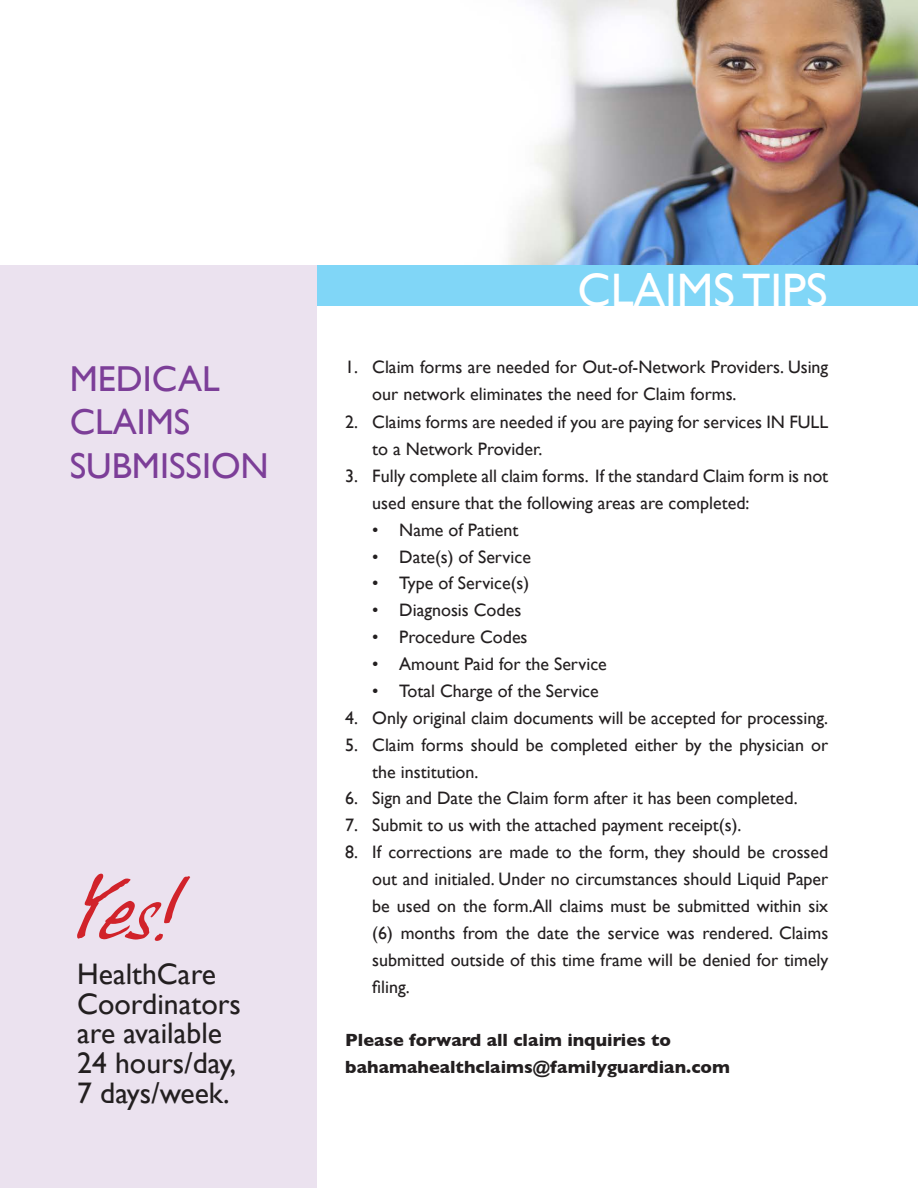
<style>
.page{position:relative;width:918px;height:1188px;background:#fff}
.page>*{position:absolute;margin:0;border:0;box-sizing:border-box;transform-origin:0 0}
.t1{font:italic 96px "Juergen";color:#d1232a}
.t2{font:46.95px "Gill Sans";color:#fff}
.t3{font:36px/43.2px "Gill Sans";color:#7c3e98}
.t4{font:29.7px "Gill Sans";color:#231f20}
.t5{font:18px/26.8px "Gill Sans";color:#231f20}
.t6{font:700 18px "Gill Sans";color:#231f20}
</style>
<div class="page">
<div style="left:0;top:264px;width:317px;height:924px;background:#ebe2ef"></div>
<div style="left:318px;top:253px;width:600px;height:53px;background:#80d6f7"></div>
<img style="left:318px;top:0;width:600px;height:264px">
<p class="t3" style="left:70px;top:357px;width:201px">MEDICAL<br>CLAIMS<br>SUBMISSION</p>
<p class="t1" style="left:77px;top:849px;width:106px">Yes!</p>
<p class="t4" style="left:77px;top:956px;width:140px">HealthCare</p>
<p class="t4" style="left:77px;top:986px;width:165px">Coordinators</p>
<p class="t4" style="left:77px;top:1016px;width:146px">are available</p>
<p class="t4" style="left:77px;top:1046px;width:161px">24 hours/day,</p>
<p class="t4" style="left:77px;top:1075px;width:154px">7 days/week.</p>
<p class="t2" style="left:578px;top:263px;width:252px">CLAIMS TIPS</p>
<p class="t5" style="left:372px;top:353px;width:458px;text-indent:-27px">1. Claim forms are needed for Out-of-Network Providers. Using our network eliminates the need for Claim forms.</p>
<p class="t5" style="left:372px;top:408px;width:457px;text-indent:-27px">2. Claims forms are needed if you are paying for services IN FULL to a Network Provider.</p>
<p class="t5" style="left:372px;top:462px;width:457px;text-indent:-27px">3. Fully complete all claim forms. If the standard Claim form is not used ensure that the following areas are completed:</p>
<p class="t5" style="left:372px;top:516px;width:148px">• Name of Patient</p>
<p class="t5" style="left:372px;top:543px;width:160px">• Date(s) of Service</p>
<p class="t5" style="left:372px;top:570px;width:158px">• Type of Service(s)</p>
<p class="t5" style="left:372px;top:597px;width:150px">• Diagnosis Codes</p>
<p class="t5" style="left:372px;top:623px;width:157px">• Procedure Codes</p>
<p class="t5" style="left:372px;top:650px;width:236px">• Amount Paid for the Service</p>
<p class="t5" style="left:372px;top:677px;width:228px">• Total Charge of the Service</p>
<p class="t5" style="left:345px;top:704px;width:484px">4. Only original claim documents will be accepted for processing.</p>
<p class="t5" style="left:372px;top:731px;width:458px;text-indent:-27px">5. Claim forms should be completed either by the physician or the institution.</p>
<p class="t5" style="left:345px;top:785px;width:454px">6. Sign and Date the Claim form after it has been completed.</p>
<p class="t5" style="left:345px;top:812px;width:398px">7. Submit to us with the attached payment receipt(s).</p>
<p class="t5" style="left:372px;top:839px;width:458px;text-align:justify;text-indent:-27px">8. If corrections are made to the form, they should be crossed out and initialed. Under no circumstances should Liquid Paper be used on the form.All claims must be submitted within six (6) months from the date the service was rendered. Claims submitted outside of this time frame will be denied for timely filing.</p>
<p class="t6" style="left:345px;top:1026px;width:327px">Please forward all claim inquiries to</p>
<p class="t6" style="left:345px;top:1053px;width:386px">bahamahealthclaims@familyguardian.com</p>
</div>
